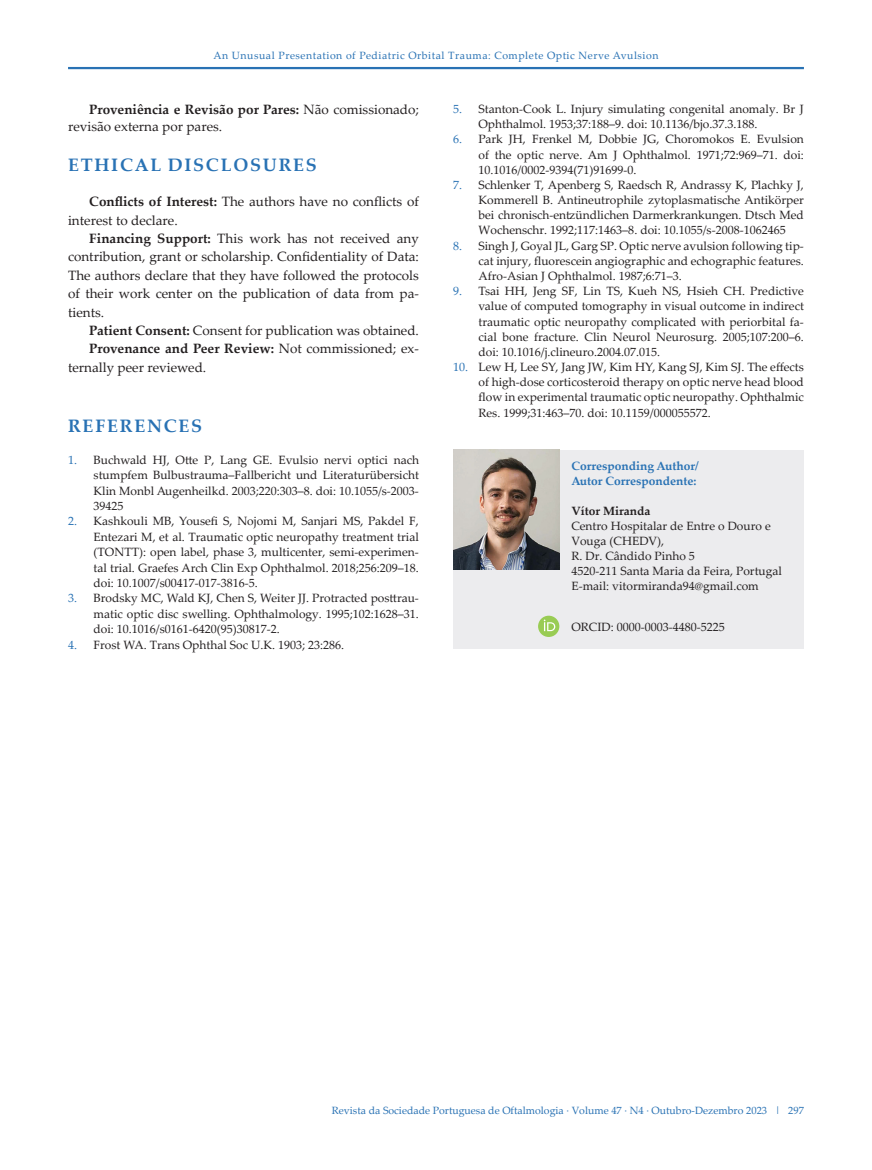
<style>
.page{position:relative;width:872px;height:1170px;background:#fff}
.page>*{position:absolute;margin:0;border:0;box-sizing:border-box;transform-origin:0 0}
.Artigos_-_Titulo_1{font:700 18px "Palatino Linotype";letter-spacing:.1em;color:#2972b4}
.Resumo_-_texto{font:13.5px/18.5px "Palatino Linotype";color:#231f20}
.Artigo_-_texto_norma{font:13.5px/17px "Palatino Linotype";color:#231f20}
.Referências{font:12px/15.1px "Palatino Linotype";color:#231f20;text-align:justify}
.t1{font:700 12px/15px "Palatino Linotype";color:#2972b4}
.t2{font:700 12px "Palatino Linotype";color:#231f20}
.t3{font:10.5px "Palatino Linotype";color:#2972b4}
.t4{font:10.5px "Palatino Linotype";letter-spacing:.05em;color:#2972b4}
.s1{font-weight:700}
.s2{color:#2972b4}
</style>
<div class="page">
<hr style="left:68px;top:67px;width:736px;height:2px;background:#2972b4">
<div style="left:453px;top:450px;width:351px;height:198px;background:#ececee"></div>
<img style="left:453px;top:450px;width:106px;height:119px">
<div style="left:538px;top:615px;width:21px;height:22px;background:#99cc54;border-radius:50%"></div>
<svg style="left:544px;top:619px;width:11px;height:12px"></svg>
<p class="t4" style="left:213px;top:48px;width:446px">An Unusual Presentation of Pediatric Orbital Trauma: Complete Optic Nerve Avulsion</p>
<p class="Artigo_-_texto_norma" style="left:68px;top:100px;width:352px;text-indent:21px"><span class="s1">Proveniência e Revisão por Pares:</span> Não comissionado; revisão externa por pares.</p>
<p class="Artigos_-_Titulo_1" style="left:68px;top:152px;width:250px">ETHICAL DISCLOSURES</p>
<p class="Resumo_-_texto" style="left:68px;top:192px;width:352px;text-indent:21px"><span class="s1">Conflicts of Interest:</span> The authors have no conflicts of interest to declare.</p>
<p class="Resumo_-_texto" style="left:68px;top:228px;width:352px;text-align:justify;text-indent:21px"><span class="s1">Financing Support:</span> This work has not received any contribution, grant or scholarship. Confidentiality of Data:<br>The authors declare that they have followed the protocols of their work center on the publication of data from pa&shy;tients.</p>
<p class="Resumo_-_texto" style="left:89px;top:320px;width:331px"><span class="s1">Patient Consent:</span> Consent for publication was obtained.</p>
<p class="Resumo_-_texto" style="left:68px;top:339px;width:352px;text-indent:21px"><span class="s1">Provenance and Peer Review:</span> Not commissioned; ex&shy;ternally peer reviewed.</p>
<p class="Artigos_-_Titulo_1" style="left:68px;top:412px;width:136px">REFERENCES</p>
<p class="Referências" style="left:94px;top:451px;width:327px;text-indent:-26px"><span class="s2">1.</span> Buchwald HJ, Otte P, Lang GE. Evulsio nervi optici nach stumpfem Bulbustrauma–Fallbericht und Literaturübersicht Klin Monbl Augenheilkd. 2003;220:303–8. doi: 10.1055/s-2003- 39425</p>
<p class="Referências" style="left:94px;top:513px;width:327px;text-indent:-26px"><span class="s2">2.</span> Kashkouli MB, Yousefi S, Nojomi M, Sanjari MS, Pakdel F, Entezari M, et al. Traumatic optic neuropathy treatment trial (TONTT): open label, phase 3, multicenter, semi-experimen&shy;tal trial. Graefes Arch Clin Exp Ophthalmol. 2018;256:209–18. doi: 10.1007/s00417-017-3816-5.</p>
<p class="Referências" style="left:94px;top:590px;width:327px;text-indent:-26px"><span class="s2">3.</span> Brodsky MC, Wald KJ, Chen S, Weiter JJ. Protracted posttrau&shy;matic optic disc swelling. Ophthalmology. 1995;102:1628–31. doi: 10.1016/s0161-6420(95)30817-2.</p>
<p class="Referências" style="left:68px;top:636px;width:278px"><span class="s2">4.</span> Frost WA. Trans Ophthal Soc U.K. 1903; 23:286.</p>
<p class="Referências" style="left:478px;top:101px;width:327px;text-indent:-26px"><span class="s2">5.</span> Stanton-Cook L. Injury simulating congenital anomaly. Br J<br>Ophthalmol. 1953;37:188–9. doi: 10.1136/bjo.37.3.188.</p>
<p class="Referências" style="left:478px;top:131px;width:327px;text-indent:-26px"><span class="s2">6.</span> Park JH, Frenkel M, Dobbie JG, Choromokos E. Evulsion of the optic nerve. Am J Ophthalmol. 1971;72:969–71. doi:<br>10.1016/0002-9394(71)91699-0.</p>
<p class="Referências" style="left:478px;top:177px;width:327px;text-indent:-26px"><span class="s2">7.</span> Schlenker T, Apenberg S, Raedsch R, Andrassy K, Plachky J, Kommerell B. Antineutrophile zytoplasmatische Antikörper bei chronisch-entzündlichen Darmerkrankungen. Dtsch Med Wochenschr. 1992;117:1463–8. doi: 10.1055/s-2008-1062465</p>
<p class="Referências" style="left:478px;top:237px;width:327px;text-indent:-26px"><span class="s2">8.</span> Singh J, Goyal JL, Garg SP. Optic nerve avulsion following tip&shy;cat injury, fluorescein angiographic and echographic features.<br>Afro-Asian J Ophthalmol. 1987;6:71–3.</p>
<p class="Referências" style="left:478px;top:283px;width:327px;text-indent:-26px"><span class="s2">9.</span> Tsai HH, Jeng SF, Lin TS, Kueh NS, Hsieh CH. Predictive value of computed tomography in visual outcome in indirect traumatic optic neuropathy complicated with periorbital fa&shy;cial bone fracture. Clin Neurol Neurosurg. 2005;107:200–6. doi: 10.1016/j.clineuro.2004.07.015.</p>
<p class="Referências" style="left:478px;top:359px;width:327px;text-indent:-26px"><span class="s2">10.</span> Lew H, Lee SY, Jang JW, Kim HY, Kang SJ, Kim SJ. The effects of high-dose corticosteroid therapy on optic nerve head blood flow in experimental traumatic optic neuropathy. Ophthalmic Res. 1999;31:463–70. doi: 10.1159/000055572.</p>
<p class="t1" style="left:571px;top:458px;width:129px">Corresponding Author/<br>Autor Correspondente:</p>
<p class="t2" style="left:571px;top:502px;width:80px">Vítor Miranda</p>
<p class="Referências" style="left:571px;top:518px;width:201px">Centro Hospitalar de Entre o Douro e<br>Vouga (CHEDV),</p>
<p class="Referências" style="left:571px;top:548px;width:125px">R. Dr. Cândido Pinho 5</p>
<p class="Referências" style="left:571px;top:563px;width:212px">4520-211 Santa Maria da Feira, Portugal</p>
<p class="Referências" style="left:571px;top:578px;width:189px">E-mail: vitormiranda94@gmail.com</p>
<p class="Referências" style="left:571px;top:619px;width:155px">ORCID: 0000-0003-4480-5225</p>
<p class="t3" style="left:332px;top:1102px;width:473px">Revista da Sociedade Portuguesa de Oftalmologia · Volume 47 · N4 · Outubro-Dezembro 2023 | 297</p>
</div>
